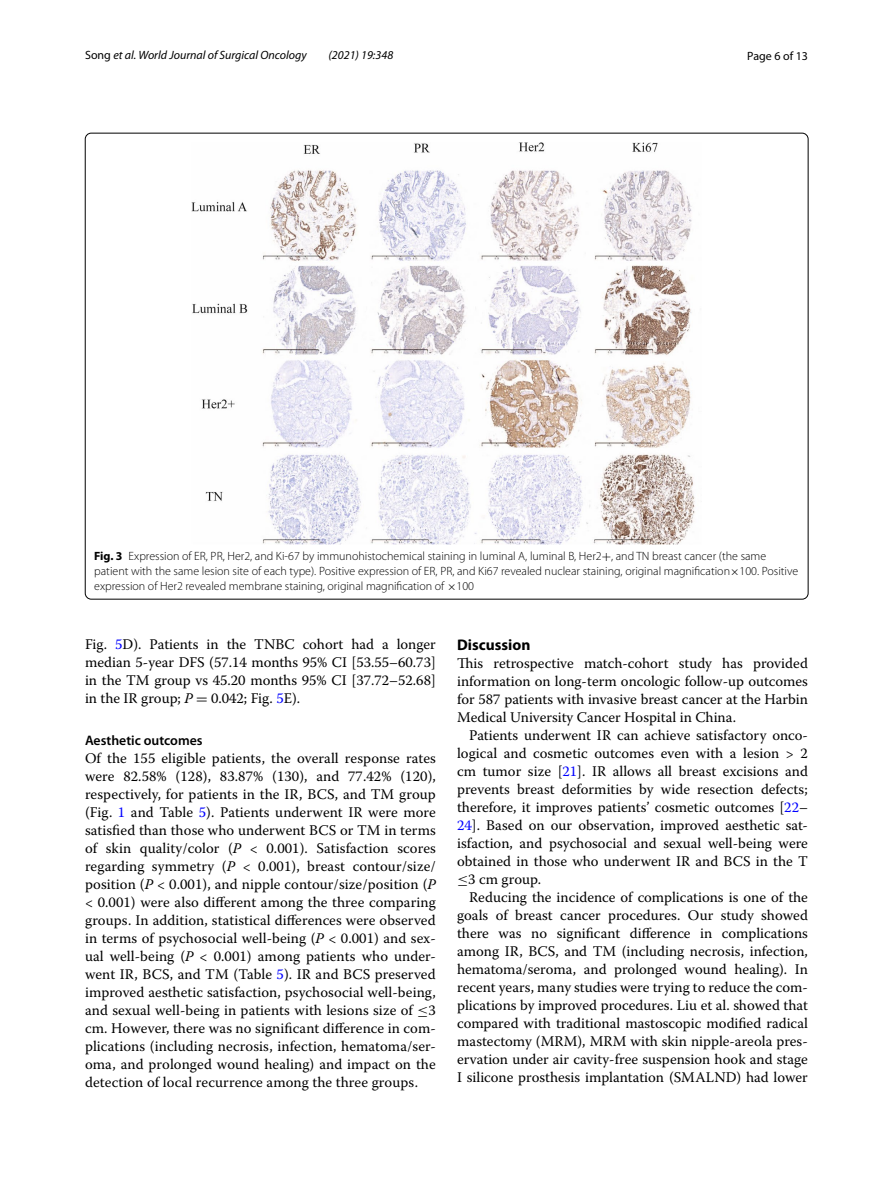
<style>
.page{position:relative;width:893px;height:1187px;background:#fff}
.page>*{position:absolute;margin:0;border:0;box-sizing:border-box;transform-origin:0 0}
.t1{font:700 15.45px "Myriad Pro";color:#000}
.t2{font:14.7px/18px "Warnock Pro";color:#000;text-align:justify}
.t3{font:600 13.8px "Myriad Pro";color:#000}
.t4{font:300 12px/15px "Myriad Pro";color:#000}
.t5{font:italic 12px "Myriad Pro";color:#000}
.t6{font:12px "Myriad Pro";color:#000}
.s1{font-style:normal}
.s2{font-weight:700}
.s3{font-family:"MTSY";font-weight:400}
.s4{color:#00f}
.s5{font-style:italic}
.s6{font-family:"MTSY"}
</style>
<div class="page">
<img style="left:191px;top:142px;width:504px;height:402px">
<p class="t5" style="left:85px;top:48px;width:223px"><span class="s1">Song</span> et al. World Journal of Surgical Oncology</p>
<p class="t5" style="left:329px;top:48px;width:66px">(2021) 19:348</p>
<p class="t6" style="left:747px;top:48px;width:62px">Page 6 of 13</p>
<p class="t4" style="left:94px;top:548px;width:705px"><span class="s2">Fig. 3</span> Expression of ER, PR, Her2, and Ki-67 by immunohistochemical staining in luminal A, luminal B, Her2<span class="s3">+</span>, and TN breast cancer (the same patient with the same lesion site of each type). Positive expression of ER, PR, and Ki67 revealed nuclear staining, original magnification<span class="s3">×</span>100. Positive expression of Her2 revealed membrane staining, original magnification of <span class="s3">×</span>100</p>
<p class="t2" style="left:85px;top:635px;width:352px">Fig. <span class="s4">5</span>D). Patients in the TNBC cohort had a longer median 5-year DFS (57.14 months 95% CI [53.55–60.73] in the TM group vs 45.20 months 95% CI [37.72–52.68] in the IR group; <span class="s5">P</span> <span class="s6">=</span> 0.042; Fig. <span class="s4">5</span>E).</p>
<p class="t3" style="left:85px;top:731px;width:119px">Aesthetic outcomes</p>
<p class="t2" style="left:85px;top:748px;width:352px">Of the 155 eligible patients, the overall response rates were 82.58% (128), 83.87% (130), and 77.42% (120), respectively, for patients in the IR, BCS, and TM group (Fig. <span class="s4">1</span> and Table <span class="s4">5</span>). Patients underwent IR were more satisfied than those who underwent BCS or TM in terms of skin quality/color (<span class="s5">P</span> &lt; 0.001). Satisfaction scores regarding symmetry (<span class="s5">P</span> &lt; 0.001), breast contour/size/ position (<span class="s5">P</span> &lt; 0.001), and nipple contour/size/position (<span class="s5">P </span>&lt; 0.001) were also different among the three comparing groups. In addition, statistical differences were observed in terms of psychosocial well-being (<span class="s5">P</span> &lt; 0.001) and sex&shy;ual well-being (<span class="s5">P</span> &lt; 0.001) among patients who under&shy;went IR, BCS, and TM (Table <span class="s4">5</span>). IR and BCS preserved improved aesthetic satisfaction, psychosocial well-being, and sexual well-being in patients with lesions size of <span class="s6">≤</span>3 cm. However, there was no significant difference in com&shy;plications (including necrosis, infection, hematoma/ser&shy;oma, and prolonged wound healing) and impact on the detection of local recurrence among the three groups.</p>
<p class="t1" style="left:457px;top:634px;width:75px">Discussion</p>
<p class="t2" style="left:457px;top:654px;width:352px">This retrospective match-cohort study has provided information on long-term oncologic follow-up outcomes for 587 patients with invasive breast cancer at the Harbin Medical University Cancer Hospital in China.</p>
<p class="t2" style="left:457px;top:725px;width:352px;text-indent:12px">Patients underwent IR can achieve satisfactory onco&shy;logical and cosmetic outcomes even with a lesion &gt; 2 cm tumor size [<span class="s4">21</span>]. IR allows all breast excisions and prevents breast deformities by wide resection defects; therefore, it improves patients’ cosmetic outcomes [<span class="s4">22</span>– <span class="s4">24</span>]. Based on our observation, improved aesthetic sat&shy;isfaction, and psychosocial and sexual well-being were obtained in those who underwent IR and BCS in the T <span class="s6">≤</span>3 cm group.</p>
<p class="t2" style="left:457px;top:887px;width:352px;text-indent:12px">Reducing the incidence of complications is one of the goals of breast cancer procedures. Our study showed there was no significant difference in complications among IR, BCS, and TM (including necrosis, infection, hematoma/seroma, and prolonged wound healing). In recent years, many studies were trying to reduce the com&shy;plications by improved procedures. Liu et al. showed that compared with traditional mastoscopic modified radical mastectomy (MRM), MRM with skin nipple-areola pres&shy;ervation under air cavity-free suspension hook and stage I silicone prosthesis implantation (SMALND) had lower</p>
</div>
